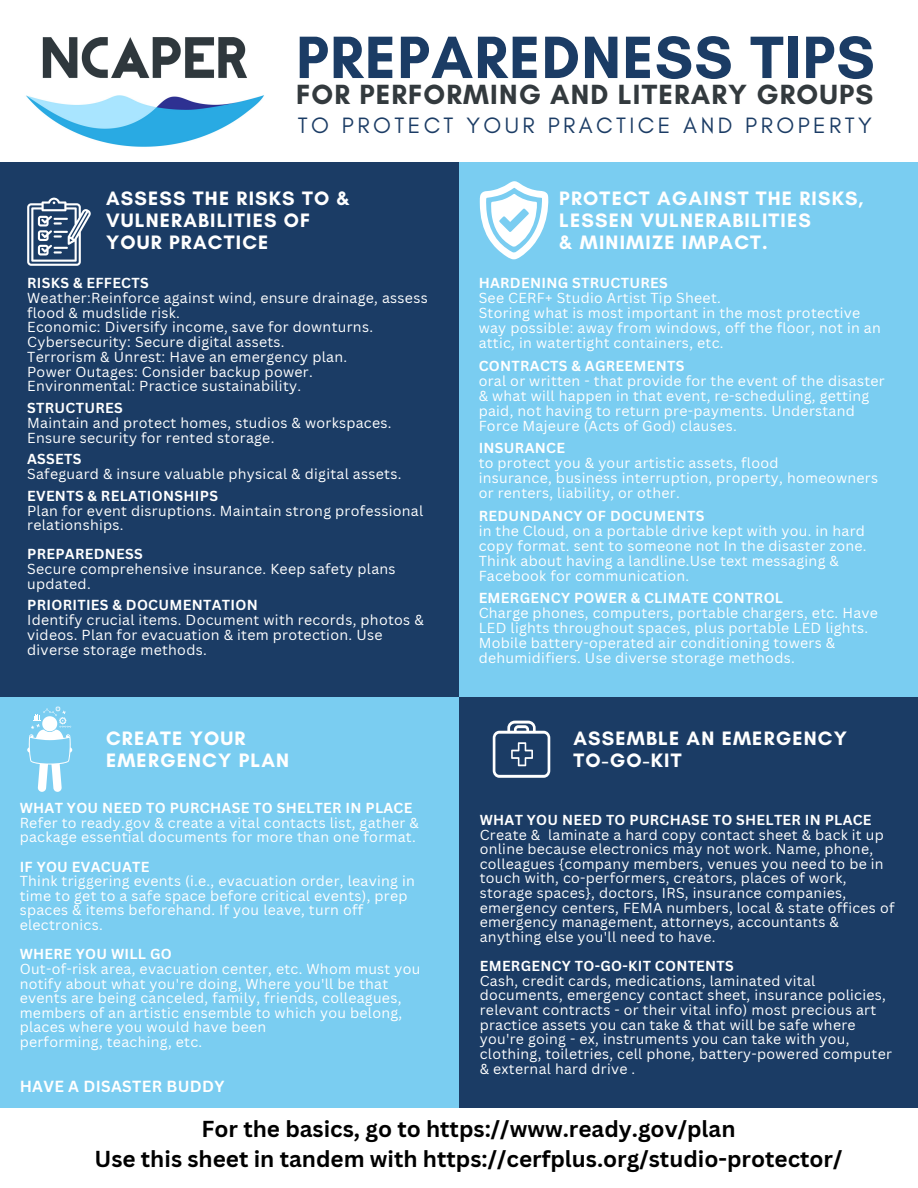
<style>
.page{position:relative;width:918px;height:1188px;background:#fff}
.page>*{position:absolute;margin:0;border:0;box-sizing:border-box;transform-origin:0 0}
.t1{font:700 60.75px "Glacial Indifference";letter-spacing:.02em;color:#1b3c65}
.t2{font:700 28.35px "Glacial Indifference";letter-spacing:.04em;color:#333a3e}
.t3{font:22.65px "Glacial Indifference";letter-spacing:.15em;color:#1b3c65}
.t4{font:700 22.5px "Canva Sans";color:#000}
.t5{font:700 19.8px/22.2px "Glacial Indifference";letter-spacing:.06em;color:#fff}
.t6{font:700 15.6px "Canva Sans";letter-spacing:.02em;color:#fff}
.t7{font:14.1px/14.7px "Canva Sans";letter-spacing:.02em;color:#fff}
.t8{font:700 14.1px "Canva Sans";letter-spacing:.02em;color:#fff}
</style>
<div class="page">
<div style="left:0;top:163px;width:459px;height:534px;background:#1b3c65"></div>
<div style="left:0;top:697px;width:459px;height:411px;background:#7acdf1"></div>
<svg style="left:27px;top:198px;width:64px;height:68px"></svg>
<div style="left:459px;top:163px;width:459px;height:534px;background:#7acdf1"></div>
<img style="left:26px;top:37px;width:238px;height:110px">
<svg style="left:480px;top:181px;width:68px;height:78px"></svg>
<div style="left:459px;top:697px;width:459px;height:411px;background:#1b3c65"></div>
<svg style="left:27px;top:706px;width:45px;height:86px"></svg>
<svg style="left:493px;top:721px;width:57px;height:57px"></svg>
<p class="t1" style="left:296px;top:20px;width:580px">PREPAREDNESS TIPS</p>
<p class="t2" style="left:296px;top:77px;width:579px">FOR PERFORMING AND LITERARY GROUPS</p>
<p class="t3" style="left:298px;top:112px;width:576px">TO PROTECT YOUR PRACTICE AND PROPERTY</p>
<p class="t5" style="left:106px;top:187px;width:245px">ASSESS THE RISKS TO &amp;</p>
<p class="t5" style="left:106px;top:209px;width:206px">VULNERABILITIES OF</p>
<p class="t5" style="left:106px;top:231px;width:164px">YOUR PRACTICE</p>
<p class="t8" style="left:27px;top:273px;width:123px">RISKS &amp; EFFECTS</p>
<p class="t7" style="left:27px;top:290px;width:402px">Weather:Reinforce against wind, ensure drainage, assess flood &amp; mudslide risk.</p>
<p class="t7" style="left:27px;top:320px;width:347px">Economic: Diversify income, save for downturns.</p>
<p class="t7" style="left:27px;top:334px;width:259px">Cybersecurity: Secure digital assets.</p>
<p class="t7" style="left:27px;top:349px;width:321px">Terrorism &amp; Unrest: Have an emergency plan.</p>
<p class="t7" style="left:27px;top:364px;width:287px">Power Outages: Consider backup power.</p>
<p class="t7" style="left:27px;top:379px;width:276px">Environmental: Practice sustainability.</p>
<p class="t8" style="left:27px;top:398px;width:97px">STRUCTURES</p>
<p class="t7" style="left:27px;top:415px;width:366px">Maintain and protect homes, studios &amp; workspaces.<br>Ensure security for rented storage.</p>
<p class="t8" style="left:27px;top:449px;width:56px">ASSETS</p>
<p class="t7" style="left:27px;top:466px;width:376px">Safeguard &amp; insure valuable physical &amp; digital assets.</p>
<p class="t8" style="left:27px;top:486px;width:192px">EVENTS &amp; RELATIONSHIPS</p>
<p class="t7" style="left:27px;top:503px;width:398px">Plan for event disruptions. Maintain strong professional relationships.</p>
<p class="t8" style="left:27px;top:544px;width:117px">PREPAREDNESS</p>
<p class="t7" style="left:27px;top:561px;width:370px">Secure comprehensive insurance. Keep safety plans updated.</p>
<p class="t8" style="left:27px;top:595px;width:232px">PRIORITIES &amp; DOCUMENTATION</p>
<p class="t7" style="left:27px;top:612px;width:398px">Identify crucial items. Document with records, photos &amp; videos. Plan for evacuation &amp; item protection. Use diverse storage methods.</p>
<p class="t5" style="left:106px;top:727px;width:141px">CREATE YOUR</p>
<p class="t5" style="left:106px;top:749px;width:185px">EMERGENCY PLAN</p>
<p class="t8" style="left:20px;top:798px;width:394px">WHAT YOU NEED TO PURCHASE TO SHELTER IN PLACE</p>
<p class="t7" style="left:20px;top:815px;width:401px">Refer to ready.gov &amp; create a vital contacts list, gather &amp;</p>
<p class="t7" style="left:20px;top:830px;width:398px">package essential documents for more than one format.</p>
<p class="t8" style="left:20px;top:857px;width:131px">IF YOU EVACUATE</p>
<p class="t7" style="left:20px;top:873px;width:397px">Think triggering events (i.e., evacuation order, leaving in time to get to a safe space before critical events), prep spaces &amp; items beforehand. If you leave, turn off electronics.</p>
<p class="t8" style="left:20px;top:944px;width:154px">WHERE YOU WILL GO</p>
<p class="t7" style="left:20px;top:961px;width:402px">Out-of-risk area, evacuation center, etc. Whom must you notify about what you're doing, Where you'll be that events are being canceled, family, friends, colleagues, members of an artistic ensemble to which you belong, places where you would have been</p>
<p class="t7" style="left:20px;top:1034px;width:184px">performing, teaching, etc.</p>
<p class="t6" style="left:20px;top:1075px;width:206px">HAVE A DISASTER BUDDY</p>
<p class="t5" style="left:559px;top:187px;width:306px">PROTECT AGAINST THE RISKS,<br>LESSEN VULNERABILITIES</p>
<p class="t5" style="left:559px;top:231px;width:210px">&amp; MINIMIZE IMPACT.</p>
<p class="t8" style="left:479px;top:273px;width:191px">HARDENING STRUCTURES</p>
<p class="t7" style="left:479px;top:291px;width:244px">See CERF+ Studio Artist Tip Sheet.</p>
<p class="t7" style="left:479px;top:306px;width:383px">Storing what is most important in the most protective</p>
<p class="t7" style="left:479px;top:320px;width:404px">way possible: away from windows, off the floor, not in an attic, in watertight containers, etc.</p>
<p class="t8" style="left:479px;top:356px;width:207px">CONTRACTS &amp; AGREEMENTS</p>
<p class="t7" style="left:479px;top:373px;width:408px">oral or written - that provide for the event of the disaster &amp; what will happen in that event, re-scheduling, getting paid, not having to return pre-payments. Understand Force Majeure (Acts of God) clauses.</p>
<p class="t8" style="left:479px;top:438px;width:88px">INSURANCE</p>
<p class="t7" style="left:479px;top:456px;width:301px">to protect you &amp; your artistic assets, flood</p>
<p class="t7" style="left:479px;top:471px;width:401px">insurance, business interruption, property, homeowners</p>
<p class="t7" style="left:479px;top:486px;width:203px">or renters, liability, or other.</p>
<p class="t8" style="left:479px;top:506px;width:227px">REDUNDANCY OF DOCUMENTS</p>
<p class="t7" style="left:479px;top:523px;width:389px">in the Cloud, on a portable drive kept with you. in hard copy format. sent to someone not In the disaster zone.<br>Think about having a landline.Use text messaging &amp; Facebook for communication.</p>
<p class="t8" style="left:479px;top:588px;width:306px">EMERGENCY POWER &amp; CLIMATE CONTROL</p>
<p class="t7" style="left:479px;top:605px;width:401px">Charge phones, computers, portable chargers, etc. Have LED lights throughout spaces, plus portable LED lights.<br>Mobile battery-operated air conditioning towers &amp; dehumidifiers. Use diverse storage methods.</p>
<p class="t5" style="left:574px;top:727px;width:275px">ASSEMBLE AN EMERGENCY<br>TO-GO-KIT</p>
<p class="t8" style="left:480px;top:810px;width:393px">WHAT YOU NEED TO PURCHASE TO SHELTER IN PLACE</p>
<p class="t7" style="left:480px;top:827px;width:416px">Create &amp; laminate a hard copy contact sheet &amp; back it up online because electronics may not work. Name, phone, colleagues {company members, venues you need to be in touch with, co-performers, creators, places of work, storage spaces}, doctors, IRS, insurance companies, emergency centers, FEMA numbers, local &amp; state offices of emergency management, attorneys, accountants &amp; anything else you'll need to have.</p>
<p class="t8" style="left:480px;top:956px;width:256px">EMERGENCY TO-GO-KIT CONTENTS</p>
<p class="t7" style="left:480px;top:973px;width:414px">Cash, credit cards, medications, laminated vital documents, emergency contact sheet, insurance policies, relevant contracts - or their vital info) most precious art practice assets you can take &amp; that will be safe where you're going - ex, instruments you can take with you, clothing, toiletries, cell phone, battery-powered computer &amp; external hard drive .</p>
<p class="t4" style="left:202px;top:1113px;width:535px">For the basics, go to https://www.ready.gov/plan</p>
<p class="t4" style="left:94px;top:1143px;width:750px">Use this sheet in tandem with https://cerfplus.org/studio-protector/</p>
</div>
